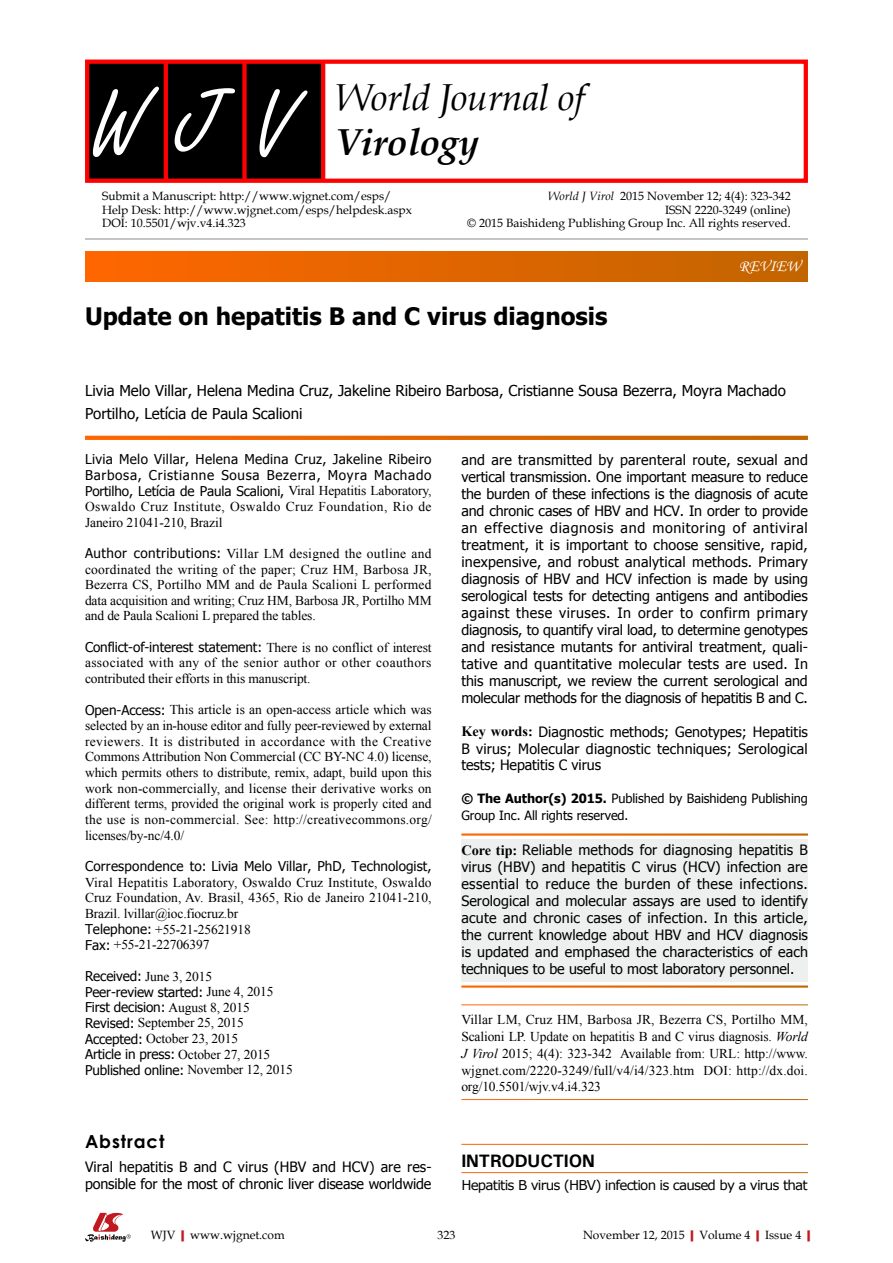
<style>
.page{position:relative;width:893px;height:1263px;background:#fff}
.page>*{position:absolute;margin:0;border:0;box-sizing:border-box;transform-origin:0 0}
.t1{font:97.5px "Freestyle Script";color:#fff}
.t2{font:italic 37.5px "Book Antiqua";letter-spacing:-.01em;color:#000}
.t3{font:italic 700 37.5px "Book Antiqua";letter-spacing:-.01em;color:#000}
.t4{font:700 24px "Tahoma";color:#000}
.t5{font:700 18px "Univers";letter-spacing:-.01em;color:#000}
.t6{font:700 18px "Century Gothic";letter-spacing:.05em;color:#000}
.t7{font:16.5px "Monotype Corsiva";color:#fff}
.t8{font:15px/22.5px "Tahoma";color:#000}
.t9{font:14.25px/17px "Tahoma";letter-spacing:-.005em;color:#000;text-align:justify}
.t10{font:13.5px/15.6px "Times New Roman";letter-spacing:-.01em;color:#000;text-align:justify}
.t11{font:13.5px/15.6px "Tahoma";letter-spacing:-.01em;color:#000;text-align:justify}
.t12{font:13.5px "Verdana";letter-spacing:-.06em;color:#000}
.t13{font:12.75px/17px "Tahoma";letter-spacing:-.005em;color:#000}
.t14{font:12px/13.5px "Book Antiqua";color:#000}
.s1{font-style:italic}
.s2{font-family:"Times New Roman"}
.s3{font-family:"Tahoma"}
.s4{font-family:"Times New Roman";font-weight:700}
.s5{font-weight:700}
.s6{font-weight:700;color:#c01920}
</style>
<div class="page">
<div style="left:461px;top:839px;width:347px;height:143px;background:#eeefef"></div>
<div style="left:85px;top:252px;width:723px;height:29px;background:linear-gradient(to right,#f60,#c16500)"></div>
<hr style="left:85px;top:239px;width:723px;height:1px;background:#898989">
<svg style="left:85px;top:436px;width:723px;height:4px;background:#e06703"></svg>
<svg style="left:85px;top:1213px;width:46px;height:29px"></svg>
<div style="left:87px;top:61px;width:236px;height:121px;background:#000"></div>
<hr style="left:164px;top:61px;width:4px;height:121px;background:#f00">
<div style="left:242px;top:61px;width:5px;height:121px;background:#f00"></div>
<hr style="left:321px;top:61px;width:4px;height:121px;background:#f00">
<div style="left:85px;top:60px;width:723px;height:123px;border:4px solid #f00"></div>
<p class="t1" style="left:91px;top:71px;width:205px">WJV</p>
<p class="t2" style="left:336px;top:71px;width:250px">World Journal of</p>
<p class="t3" style="left:336px;top:116px;width:145px">Virology</p>
<p class="t14" style="left:102px;top:189px;width:311px">Submit a Manuscript: http://www.wjgnet.com/esps/<br>Help Desk: http://www.wjgnet.com/esps/helpdesk.aspx<br>DOI: 10.5501/wjv.v4.i4.323</p>
<p class="t14" style="left:467px;top:189px;width:325px;text-align:right"><span class="s1">World J Virol</span> 2015 November 12; 4(4): 323-342<br>ISSN 2220-3249 (online)<br>© 2015 Baishideng Publishing Group Inc. All rights reserved.</p>
<p class="t4" style="left:85px;top:299px;width:524px">Update on hepatitis B and C virus diagnosis</p>
<p class="t7" style="left:739px;top:256px;width:63px">REVIEW</p>
<p class="t8" style="left:85px;top:379px;width:702px">Livia Melo Villar, Helena Medina Cruz, Jakeline Ribeiro Barbosa, Cristianne Sousa Bezerra, Moyra Machado<br>Portilho, Letícia de Paula Scalioni</p>
<p class="t11" style="left:85px;top:451px;width:348px">Livia Melo Villar, Helena Medina Cruz, Jakeline Ribeiro Barbosa, Cristianne Sousa Bezerra, Moyra Machado Portilho, Letícia de Paula Scalioni, <span class="s2">Viral Hepatitis Laboratory, Oswaldo Cruz Institute, Oswaldo Cruz Foundation, Rio de Janeiro 21041-210, Brazil</span></p>
<p class="t10" style="left:85px;top:545px;width:348px"><span class="s3">Author contributions:</span> Villar LM designed the outline and coordinated the writing of the paper; Cruz HM, Barbosa JR, Bezerra CS, Portilho MM and de Paula Scalioni L performed data acquisition and writing; Cruz HM, Barbosa JR, Portilho MM and de Paula Scalioni L prepared the tables.</p>
<p class="t10" style="left:85px;top:640px;width:348px"><span class="s3">Conflict-of-interest statement:</span> There is no conflict of interest associated with any of the senior author or other coauthors contributed their efforts in this manuscript.</p>
<p class="t10" style="left:85px;top:702px;width:348px"><span class="s3">Open-Access:</span> This article is an open-access article which was selected by an in-house editor and fully peer-reviewed by external reviewers. It is distributed in accordance with the Creative Commons Attribution Non Commercial (CC BY-NC 4.0) license, which permits others to distribute, remix, adapt, build upon this work non-commercially, and license their derivative works on different terms, provided the original work is properly cited and the use is non-commercial. See: http://creativecommons.org/ licenses/by-nc/4.0/</p>
<p class="t10" style="left:85px;top:859px;width:348px;text-align:left"><span class="s3">Correspondence to: Livia Melo Villar, PhD, Technologist, </span>Viral Hepatitis Laboratory, Oswaldo Cruz Institute, Oswaldo Cruz Foundation, Av. Brasil, 4365, Rio de Janeiro 21041-210, Brazil. lvillar@ioc.fiocruz.br<br><span class="s3">Telephone:</span> +55-21-25621918<br><span class="s3">Fax:</span> +55-21-22706397</p>
<p class="t10" style="left:85px;top:968px;width:209px;text-align:left"><span class="s3">Received:</span> June 3, 2015<br><span class="s3">Peer-review started:</span> June 4, 2015<br><span class="s3">First decision:</span> August 8, 2015<br><span class="s3">Revised:</span> September 25, 2015<br><span class="s3">Accepted:</span> October 23, 2015<br><span class="s3">Article in press:</span> October 27, 2015<br><span class="s3">Published online:</span> November 12, 2015</p>
<p class="t9" style="left:461px;top:451px;width:348px">and are transmitted by parenteral route, sexual and vertical transmission. One important measure to reduce the burden of these infections is the diagnosis of acute and chronic cases of HBV and HCV. In order to provide an effective diagnosis and monitoring of antiviral treatment, it is important to choose sensitive, rapid, inexpensive, and robust analytical methods. Primary diagnosis of HBV and HCV infection is made by using serological tests for detecting antigens and antibodies against these viruses. In order to confirm primary diagnosis, to quantify viral load, to determine genotypes and resistance mutants for antiviral treatment, quali&shy;tative and quantitative molecular tests are used. In this manuscript, we review the current serological and molecular methods for the diagnosis of hepatitis B and C.</p>
<p class="t9" style="left:461px;top:722px;width:348px"><span class="s4">Key words:</span> Diagnostic methods; Genotypes; Hepatitis B virus; Molecular diagnostic techniques; Serological tests; Hepatitis C virus</p>
<p class="t13" style="left:461px;top:789px;width:348px"><span class="s5">© The Author(s) 2015.</span> Published by Baishideng Publishing<br>Group Inc. All rights reserved.</p>
<p class="t9" style="left:461px;top:841px;width:348px"><span class="s4">Core tip:</span> Reliable methods for diagnosing hepatitis B virus (HBV) and hepatitis C virus (HCV) infection are essential to reduce the burden of these infections.<br>Serological and molecular assays are used to identify acute and chronic cases of infection. In this article, the current knowledge about HBV and HCV diagnosis is updated and emphased the characteristics of each techniques to be useful to most laboratory personnel.</p>
<p class="t10" style="left:461px;top:1010px;width:348px;line-height:17px">Villar LM, Cruz HM, Barbosa JR, Bezerra CS, Portilho MM, Scalioni LP. Update on hepatitis B and C virus diagnosis. <span class="s1">World J Virol</span> 2015; 4(4): 323-342 Available from: URL: http://www. wjgnet.com/2220-3249/full/v4/i4/323.htm DOI: http://dx.doi. org/10.5501/wjv.v4.i4.323</p>
<p class="t6" style="left:85px;top:1128px;width:81px">Abstract</p>
<p class="t9" style="left:85px;top:1158px;width:348px">Viral hepatitis B and C virus (HBV and HCV) are res&shy;ponsible for the most of chronic liver disease worldwide</p>
<p class="t5" style="left:461px;top:1149px;width:135px">INTRODUCTION</p>
<p class="t12" style="left:461px;top:1176px;width:348px">Hepatitis B virus (HBV) infection is caused by a virus that</p>
<p class="t14" style="left:151px;top:1227px;width:135px">WJV<span class="s6">|</span>www.wjgnet.com</p>
<p class="t14" style="left:437px;top:1227px;width:19px">323</p>
<p class="t14" style="left:583px;top:1227px;width:234px">November 12, 2015<span class="s6">|</span>Volume 4<span class="s6">|</span>Issue 4<span class="s6">|</span></p>
</div>
